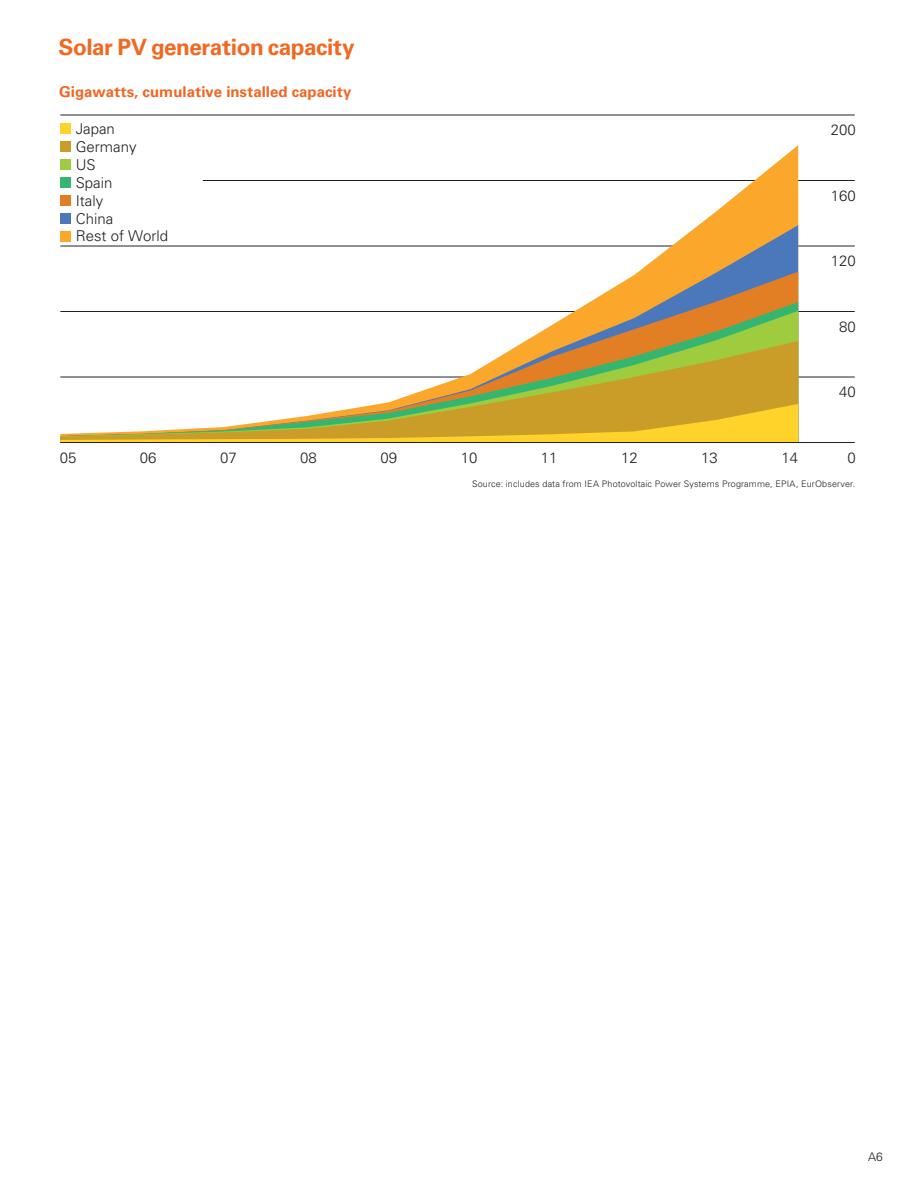
<style>
.page{position:relative;width:915px;height:1191px;background:#fff}
.page>*{position:absolute;margin:0;border:0;box-sizing:border-box;transform-origin:0 0}
.t1{font:700 22.5px "Univers GT";letter-spacing:-.02em;color:#f26821}
.t2{font:300 14.85px/17.9px "Univers GT";color:#231f20}
.t3{font:700 14.85px "Univers GT";color:#f26522}
.t4{font:300 12px "Univers GT";color:#231f20}
.t5{font:300 9px "Univers GT";letter-spacing:.025em;color:#231f20}
</style>
<div class="page">
<hr style="left:60px;top:246px;width:794px;height:1px;background:#231f20">
<hr style="left:203px;top:180px;width:651px;height:1px;background:#231f20">
<hr style="left:60px;top:115px;width:794px;height:1px;background:#231f20">
<hr style="left:60px;top:377px;width:794px;height:1px;background:#231f20">
<hr style="left:60px;top:311px;width:794px;height:1px;background:#231f20">
<div style="left:60px;top:124px;width:11px;height:10px;background:#ffd329"></div>
<div style="left:60px;top:141px;width:11px;height:11px;background:#c99d28"></div>
<svg style="left:60px;top:146px;width:737px;height:79px"></svg>
<svg style="left:60px;top:225px;width:737px;height:47px"></svg>
<svg style="left:590px;top:272px;width:207px;height:30px;background:#be9a71"></svg>
<svg style="left:575px;top:302px;width:222px;height:9px;background:#c29151"></svg>
<svg style="left:60px;top:311px;width:737px;height:30px"></svg>
<svg style="left:60px;top:341px;width:737px;height:63px"></svg>
<svg style="left:60px;top:404px;width:737px;height:38px"></svg>
<hr style="left:60px;top:442px;width:794px;height:1px;background:#231f20">
<h1 class="t1" style="left:58px;top:34px;width:297px">Solar PV generation capacity</h1>
<h2 class="t3" style="left:59px;top:83px;width:293px">Gigawatts, cumulative installed capacity</h2>
<h2 class="t2" style="left:76px;top:120px;width:94px">Japan<br>Germany<br>US<br>Spain<br>Italy<br>China<br>Rest of World</h2>
<h2 class="t2" style="left:830px;top:121px;width:26px">200</h2>
<h2 class="t2" style="left:830px;top:186px;width:26px">160</h2>
<h2 class="t2" style="left:830px;top:252px;width:26px">120</h2>
<h2 class="t2" style="left:838px;top:317px;width:18px">80</h2>
<h2 class="t2" style="left:838px;top:383px;width:18px">40</h2>
<h2 class="t2" style="left:60px;top:449px;width:18px">05</h2>
<h2 class="t2" style="left:847px;top:449px;width:10px">0</h2>
<h2 class="t2" style="left:460px;top:449px;width:18px">10</h2>
<h2 class="t2" style="left:540px;top:449px;width:18px">11</h2>
<h2 class="t2" style="left:620px;top:449px;width:18px">12</h2>
<h2 class="t2" style="left:701px;top:449px;width:18px">13</h2>
<h2 class="t2" style="left:781px;top:449px;width:18px">14</h2>
<h2 class="t2" style="left:140px;top:449px;width:18px">06</h2>
<h2 class="t2" style="left:220px;top:449px;width:18px">07</h2>
<h2 class="t2" style="left:300px;top:449px;width:18px">08</h2>
<h2 class="t2" style="left:380px;top:449px;width:18px">09</h2>
<p class="t5" style="left:472px;top:478px;width:385px">Source: includes data from IEA Photovoltaic Power Systems Programme, EPIA, EurObserver.</p>
<p class="t5" style="left:464px;top:480px;width:391px">Source: includes data from IEA Photovoltaic Power Systems Programme, EPIA, EurObserver</p>
<h3 class="t4" style="left:867px;top:1149px;width:16px">A6</h3>
</div>
